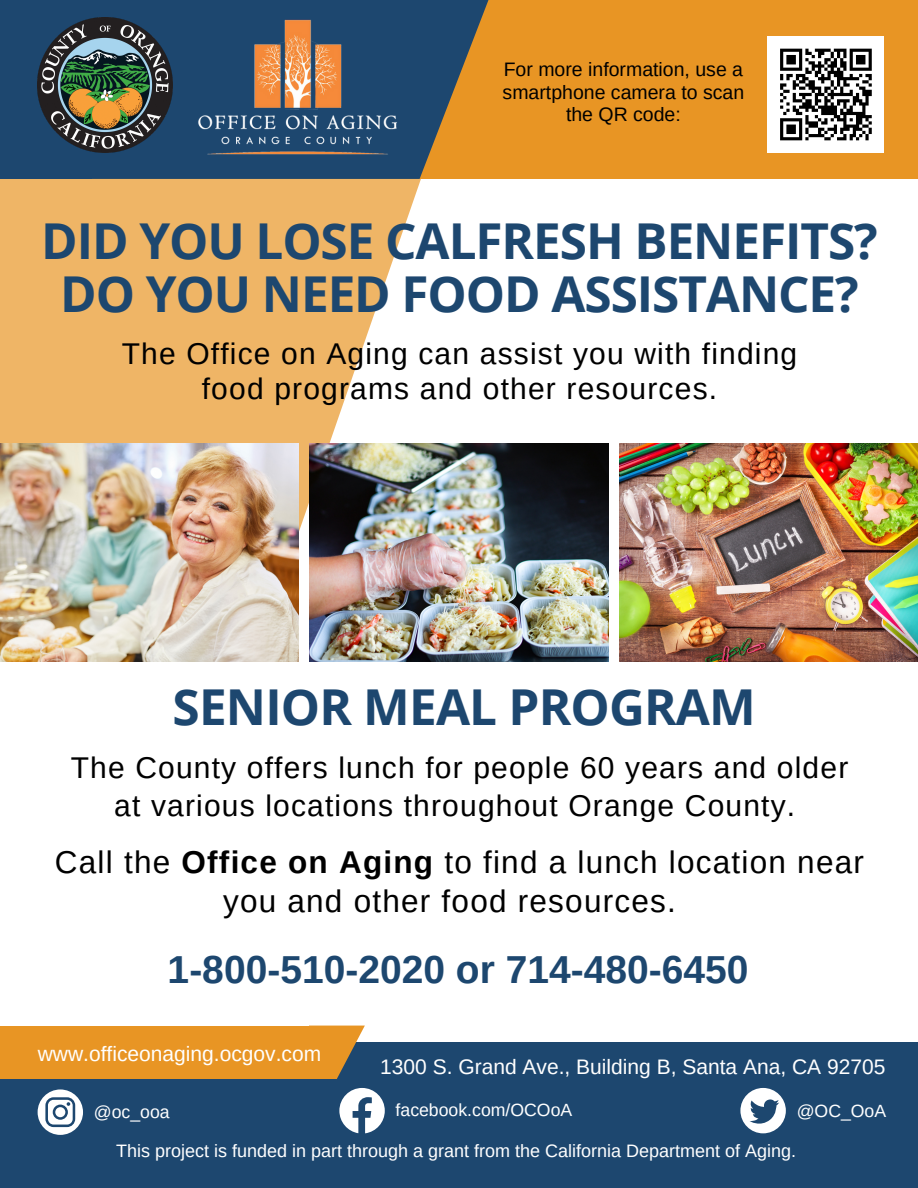
<style>
.page{position:relative;width:918px;height:1188px;background:#fff}
.page>*{position:absolute;margin:0;border:0;box-sizing:border-box;transform-origin:0 0}
.t1{font:700 49.5px "Open Sans";letter-spacing:-.02em;color:#1d476f}
.t2{font:700 39px "Arimo";color:#1d476f}
.t3{font:31.5px/39.3px "Arimo";letter-spacing:.04em;color:#000}
.t4{font:30px/38.2px "Arimo";letter-spacing:.04em;color:#000;text-align:center}
.t5{font:21px "Arimo";color:#fff}
.t6{font:19.5px/22.5px "Arimo";color:#000;text-align:center}
.t7{font:18px "Arimo";color:#fff}
.t8{font:17.7px "Arimo";color:#fff}
.s1{font-weight:700}
</style>
<div class="page">
<div style="left:0;top:0;width:918px;height:179px;background:#e89524"></div>
<svg style="left:0;top:179px;width:421px;height:445px;background:#f0bd77"></svg>
<svg style="left:91px;top:0;width:397px;height:179px;fill:#1d476f"></svg>
<div style="left:0;top:0;width:91px;height:179px;background:#1d476f"></div>
<img style="left:183px;top:11px;width:229px;height:157px">
<div style="left:0;top:1042px;width:918px;height:146px;background:#1d476f"></div>
<img style="left:38px;top:18px;width:135px;height:135px">
<svg style="left:337px;top:1026px;width:28px;height:53px"></svg>
<div style="left:0;top:1026px;width:337px;height:53px;background:#e89524"></div>
<div style="left:767px;top:36px;width:117px;height:117px;background:#fff"></div>
<svg style="left:780px;top:48px;width:92px;height:93px"></svg>
<svg style="left:38px;top:1089px;width:45px;height:46px"></svg>
<svg style="left:740px;top:1088px;width:46px;height:45px"></svg>
<svg style="left:339px;top:1088px;width:46px;height:45px"></svg>
<img style="left:0;top:443px;width:298px;height:218px">
<img style="left:309px;top:443px;width:300px;height:218px">
<img style="left:620px;top:443px;width:298px;height:218px">
<p class="t6" style="left:503px;top:58px;width:243px">For more information, use a smartphone camera to scan the QR code:</p>
<p class="t1" style="left:41px;top:206px;width:838px">DID YOU LOSE CALFRESH BENEFITS?</p>
<p class="t1" style="left:60px;top:259px;width:800px">DO YOU NEED FOOD ASSISTANCE?</p>
<p class="t4" style="left:122px;top:335px;width:677px">The Office on Aging can assist you with finding</p>
<p class="t4" style="left:202px;top:370px;width:517px">food programs and other resources.</p>
<p class="t1" style="left:173px;top:672px;width:585px">SENIOR MEAL PROGRAM</p>
<p class="t4" style="left:71px;top:749px;width:779px">The County offers lunch for people 60 years and older at various locations throughout Orange County.</p>
<p class="t3" style="left:223px;top:842px;width:642px;text-indent:-168px">Call the <span class="s1">Office on Aging</span> to find a lunch location near you and other food resources.</p>
<p class="t2" style="left:168px;top:948px;width:582px">1-800-510-2020 or 714-480-6450</p>
<p class="t5" style="left:38px;top:1042px;width:285px">www.officeonaging.ocgov.com</p>
<p class="t5" style="left:380px;top:1055px;width:507px">1300 S. Grand Ave., Building B, Santa Ana, CA 92705</p>
<p class="t8" style="left:94px;top:1102px;width:77px">@oc_ooa</p>
<p class="t8" style="left:396px;top:1100px;width:178px">facebook.com/OCOoA</p>
<p class="t8" style="left:797px;top:1101px;width:91px">@OC_OoA</p>
<p class="t7" style="left:116px;top:1141px;width:681px">This project is funded in part through a grant from the California Department of Aging.</p>
</div>
